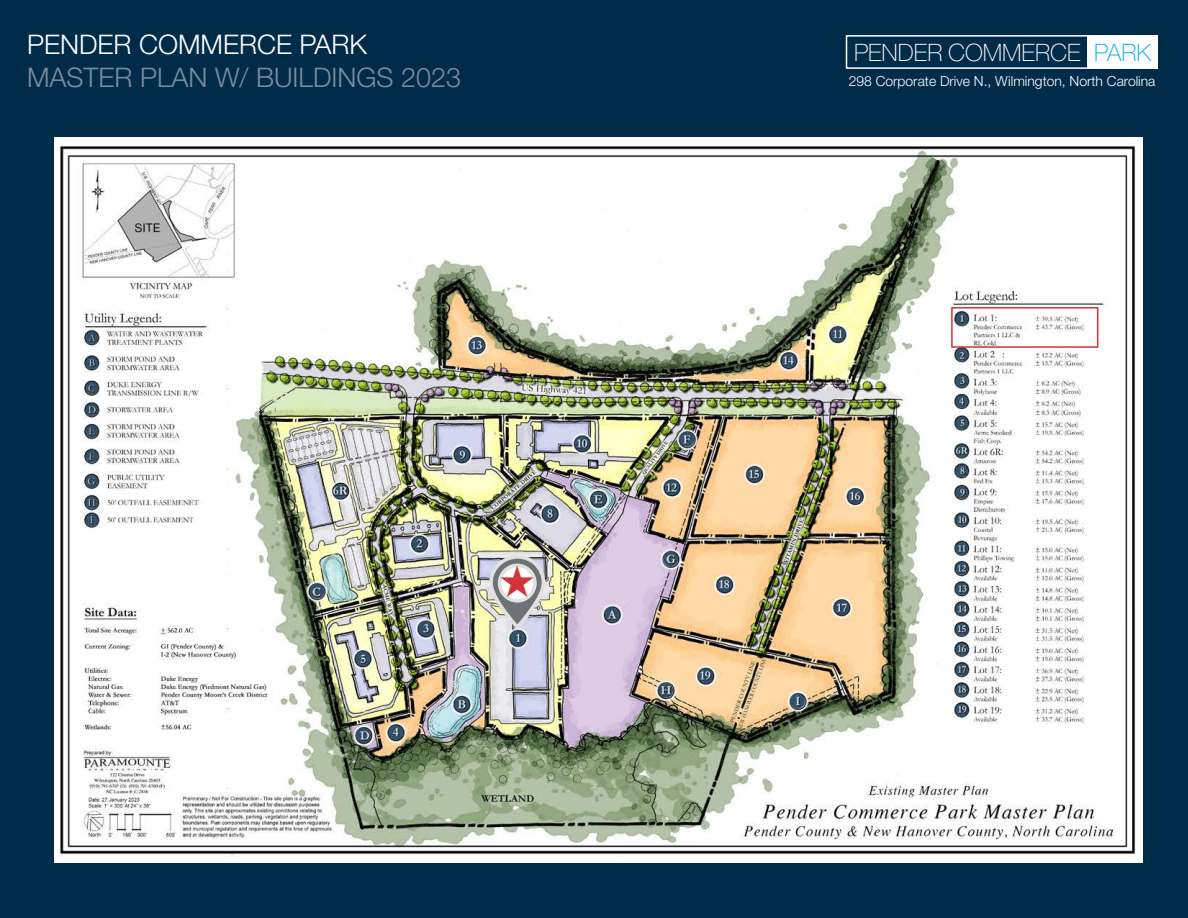
<style>
.page{position:relative;width:1188px;height:918px;background:#002b49}
.page>*{position:absolute;margin:0;border:0;box-sizing:border-box;transform-origin:0 0}
.t1{font:300 27px "Helvetica Neue LT Std";color:#7a8d9f}
.t2{font:300 27px "Helvetica Neue LT Std";color:#fff}
.t3{font:100 24px "Helvetica Neue LT Std";color:#fff}
.t4{font:300 13.95px "Helvetica Neue LT Std";color:#fff}
.s1{color:#00aeef}
</style>
<div class="page">
<div style="left:846px;top:35px;width:243px;height:34px;border:2px solid #fff"></div>
<div style="left:1088px;top:35px;width:70px;height:34px;background:#fff"></div>
<img style="left:54px;top:137px;width:1089px;height:726px">
<div style="left:951px;top:307px;width:147px;height:41px;border:2px solid #d23439"></div>
<svg style="left:488px;top:553px;width:60px;height:80px;background:#c3c4c6"></svg>
<p class="t2" style="left:27px;top:28px;width:342px">PENDER COMMERCE PARK</p>
<p class="t1" style="left:27px;top:61px;width:436px">MASTER PLAN W/ BUILDINGS 2023</p>
<h2 class="t3" style="left:854px;top:38px;width:299px">PENDER COMMERCE <span class="s1">PARK</span></h2>
<p class="t4" style="left:849px;top:73px;width:308px">298 Corporate Drive N., Wilmington, North Carolina</p>
</div>
